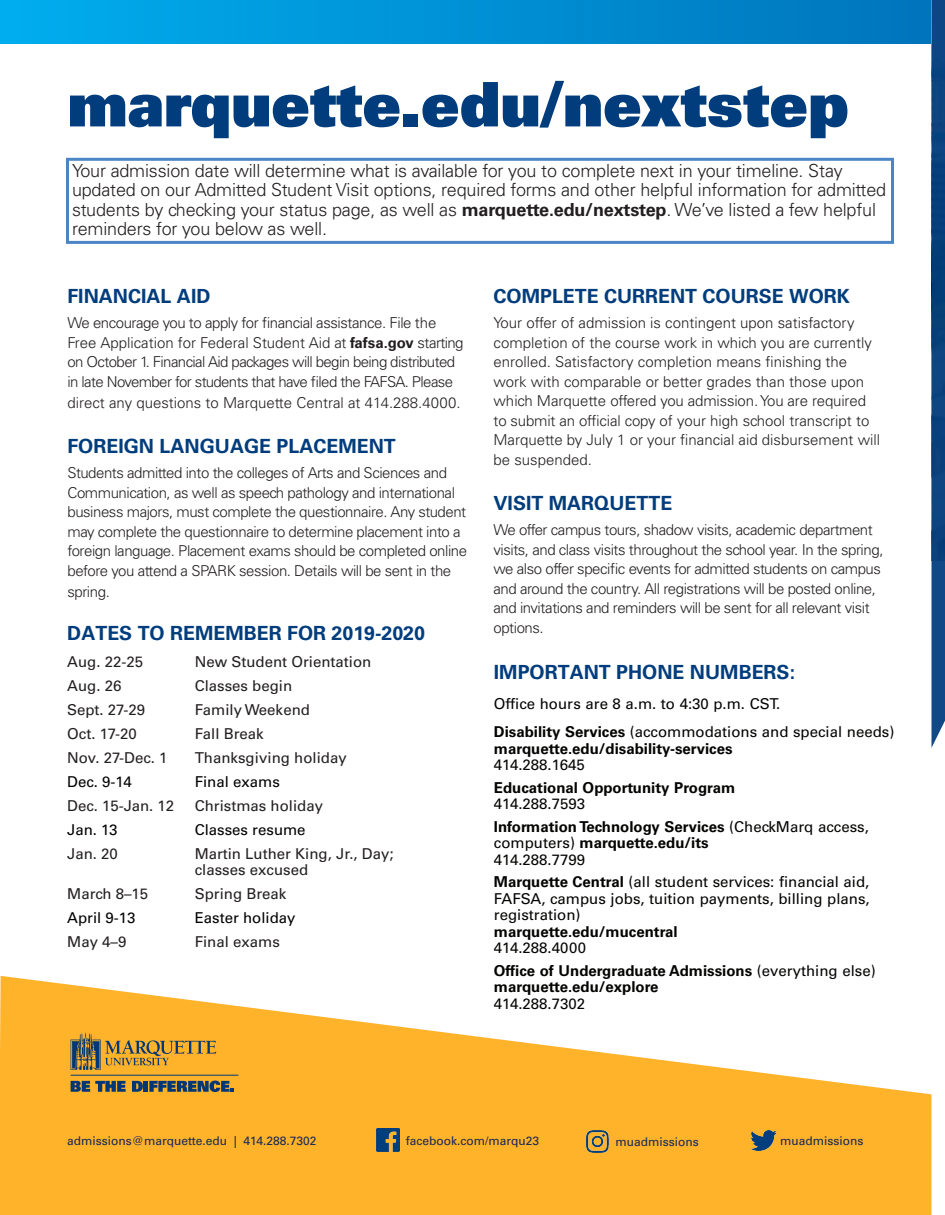
<style>
.page{position:relative;width:945px;height:1215px;background:#fff}
.page>*{position:absolute;margin:0;border:0;box-sizing:border-box;transform-origin:0 0}
.t1{font:61.5px "Univers LT Std X Black";color:#013d7d}
.t2{font:700 19.5px "Univers LT Std";color:#013d7d}
.t3{font:300 18px/19.5px "Univers LT Std";letter-spacing:-.01em;color:#231f20}
.t4{font:300 15px/19.5px "Univers LT Std";letter-spacing:-.03em;color:#231f20}
.t5{font:300 15px/19.5px "Univers LT Std";color:#231f20}
.t6{font:15px/16.5px "Univers LT Std";color:#040503}
.t7{font:15px/16.5px "Univers LT Std";color:#231f20}
.t8{font:700 15px/22.5px "Univers LT Std";color:#040503}
.t9{font:15px "Univers LT Std";color:#000}
.t10{font:12px "Univers LT Std";color:#172757}
.s1{font-weight:700}
.s2{font-weight:400}
</style>
<div class="page">
<div style="left:0;top:0;width:931px;height:43px;background:linear-gradient(to right,#00adee,#0074bc)"></div>
<svg style="left:932px;top:0;width:13px;height:747px;background:#0f4681"></svg>
<div style="left:66px;top:158px;width:828px;height:86px;border:3px solid #4c85c5"></div>
<svg style="left:0;top:976px;width:932px;height:239px;fill:#ffb32a"></svg>
<svg style="left:71px;top:1081px;width:55px;height:11px"></svg>
<svg style="left:132px;top:1081px;width:11px;height:11px"></svg>
<hr style="left:144px;top:1081px;width:4px;height:11px;background:#013775">
<svg style="left:149px;top:1081px;width:85px;height:11px"></svg>
<hr style="left:71px;top:1075px;width:167px;height:1px;background:#013775">
<svg style="left:71px;top:1032px;width:145px;height:38px;background:#c5963a"></svg>
<img style="left:751px;top:1130px;width:25px;height:21px">
<img style="left:376px;top:1129px;width:23px;height:23px">
<img style="left:586px;top:1130px;width:23px;height:23px">
<h1 class="t1" style="left:68px;top:64px;width:783px">marquette.edu/nextstep</h1>
<p class="t3" style="left:72px;top:161px;width:816px">Your admission date will determine what is available for you to complete next in your timeline. Stay updated on our Admitted Student Visit options, required forms and other helpful information for admitted students by checking your status page, as well as <span class="s1">marquette.edu/nextstep</span>. We’ve listed a few helpful reminders for you below as well.</p>
<h2 class="t2" style="left:67px;top:284px;width:145px">FINANCIAL AID</h2>
<p class="t4" style="left:67px;top:313px;width:398px">We encourage you to apply for financial assistance. File the Free Application for Federal Student Aid at <span class="s1">fafsa.gov</span> starting on October 1. Financial Aid packages will begin being distributed in late November for students that have filed the FAFSA. Please</p>
<p class="t5" style="left:67px;top:393px;width:395px">direct any questions to Marquette Central at 414.288.4000.</p>
<h2 class="t2" style="left:67px;top:434px;width:330px">FOREIGN LANGUAGE PLACEMENT</h2>
<p class="t4" style="left:67px;top:463px;width:401px">Students admitted into the colleges of Arts and Sciences and Communication, as well as speech pathology and international business majors, must complete the questionnaire. Any student may complete the questionnaire to determine placement into a foreign language. Placement exams should be completed online before you attend a SPARK session. Details will be sent in the</p>
<p class="t4" style="left:67px;top:582px;width:44px">spring.</p>
<h2 class="t2" style="left:67px;top:622px;width:359px">DATES TO REMEMBER FOR 2019-2020</h2>
<p class="t7" style="left:67px;top:653px;width:77px">Aug. 22-25</p>
<p class="t7" style="left:195px;top:653px;width:178px">New Student Orientation</p>
<p class="t7" style="left:67px;top:677px;width:56px">Aug. 26</p>
<p class="t7" style="left:195px;top:677px;width:99px">Classes begin</p>
<p class="t7" style="left:67px;top:701px;width:79px">Sept. 27-29</p>
<p class="t7" style="left:195px;top:701px;width:117px">Family Weekend</p>
<p class="t7" style="left:67px;top:725px;width:71px">Oct. 17-20</p>
<p class="t7" style="left:195px;top:725px;width:70px">Fall Break</p>
<p class="t7" style="left:67px;top:749px;width:102px">Nov. 27-Dec. 1</p>
<p class="t7" style="left:195px;top:749px;width:153px">Thanksgiving holiday</p>
<p class="t9" style="left:67px;top:773px;width:66px">Dec. 9-14</p>
<p class="t9" style="left:195px;top:773px;width:87px">Final exams</p>
<p class="t7" style="left:67px;top:797px;width:108px">Dec. 15-Jan. 12</p>
<p class="t7" style="left:195px;top:797px;width:130px">Christmas holiday</p>
<p class="t9" style="left:67px;top:821px;width:52px">Jan. 13</p>
<p class="t9" style="left:195px;top:821px;width:112px">Classes resume</p>
<p class="t7" style="left:67px;top:845px;width:52px">Jan. 20</p>
<p class="t7" style="left:195px;top:845px;width:200px">Martin Luther King, Jr., Day; classes excused</p>
<p class="t7" style="left:67px;top:886px;width:82px">March 8–15</p>
<p class="t7" style="left:195px;top:886px;width:93px">Spring Break</p>
<p class="t9" style="left:67px;top:909px;width:70px">April 9-13</p>
<p class="t9" style="left:195px;top:909px;width:102px">Easter holiday</p>
<p class="t7" style="left:67px;top:934px;width:61px">May 4–9</p>
<p class="t7" style="left:195px;top:934px;width:87px">Final exams</p>
<h2 class="t2" style="left:494px;top:284px;width:358px">COMPLETE CURRENT COURSE WORK</h2>
<p class="t5" style="left:494px;top:313px;width:388px">Your offer of admission is contingent upon satisfactory completion of the course work in which you are currently enrolled. Satisfactory completion means finishing the work with comparable or better grades than those upon which Marquette offered you admission. You are required to submit an official copy of your high school transcript to Marquette by July 1 or your financial aid disbursement will be suspended.</p>
<h2 class="t2" style="left:494px;top:491px;width:180px">VISIT MARQUETTE</h2>
<p class="t4" style="left:494px;top:520px;width:392px">We offer campus tours, shadow visits, academic department visits, and class visits throughout the school year. In the spring, we also offer specific events for admitted students on campus and around the country. All registrations will be posted online, and invitations and reminders will be sent for all relevant visit options.</p>
<h2 class="t2" style="left:494px;top:660px;width:303px">IMPORTANT PHONE NUMBERS:</h2>
<p class="t6" style="left:494px;top:689px;width:402px;line-height:28.5px">Office hours are 8 a.m. to 4:30 p.m. CST.<br><span class="s1">Disability Services</span> (accommodations and special needs)</p>
<p class="t8" style="left:494px;top:737px;width:240px">marquette.edu/disability-services</p>
<p class="t6" style="left:494px;top:757px;width:92px">414.288.1645</p>
<p class="t8" style="left:494px;top:776px;width:243px">Educational Opportunity Program</p>
<p class="t6" style="left:494px;top:793px;width:376px;line-height:22.5px">414.288.7593<br><span class="s1">Information Technology Services</span> (CheckMarq access,</p>
<p class="t6" style="left:494px;top:835px;width:216px">computers) <span class="s1">marquette.edu/its<br></span>414.288.7799</p>
<p class="t6" style="left:494px;top:874px;width:377px;text-align:justify"><span class="s1">Marquette Central</span> (all student services: financial aid, FAFSA, campus jobs, tuition payments, billing plans, registration)</p>
<p class="t8" style="left:494px;top:920px;width:185px">marquette.edu/mucentral</p>
<p class="t8" style="left:494px;top:937px;width:383px"><span class="s2">414.288.4000<br></span>Office of Undergraduate Admissions <span class="s2">(everything else)</span></p>
<p class="t8" style="left:494px;top:976px;width:166px">marquette.edu/explore</p>
<p class="t6" style="left:494px;top:995px;width:93px">414.288.7302</p>
<p class="t10" style="left:67px;top:1134px;width:251px">admissions@marquette.edu | 414.288.7302</p>
<p class="t10" style="left:406px;top:1133px;width:135px">facebook.com/marqu23</p>
<p class="t10" style="left:615px;top:1134px;width:85px">muadmissions</p>
<p class="t10" style="left:780px;top:1133px;width:85px">muadmissions</p>
</div>
